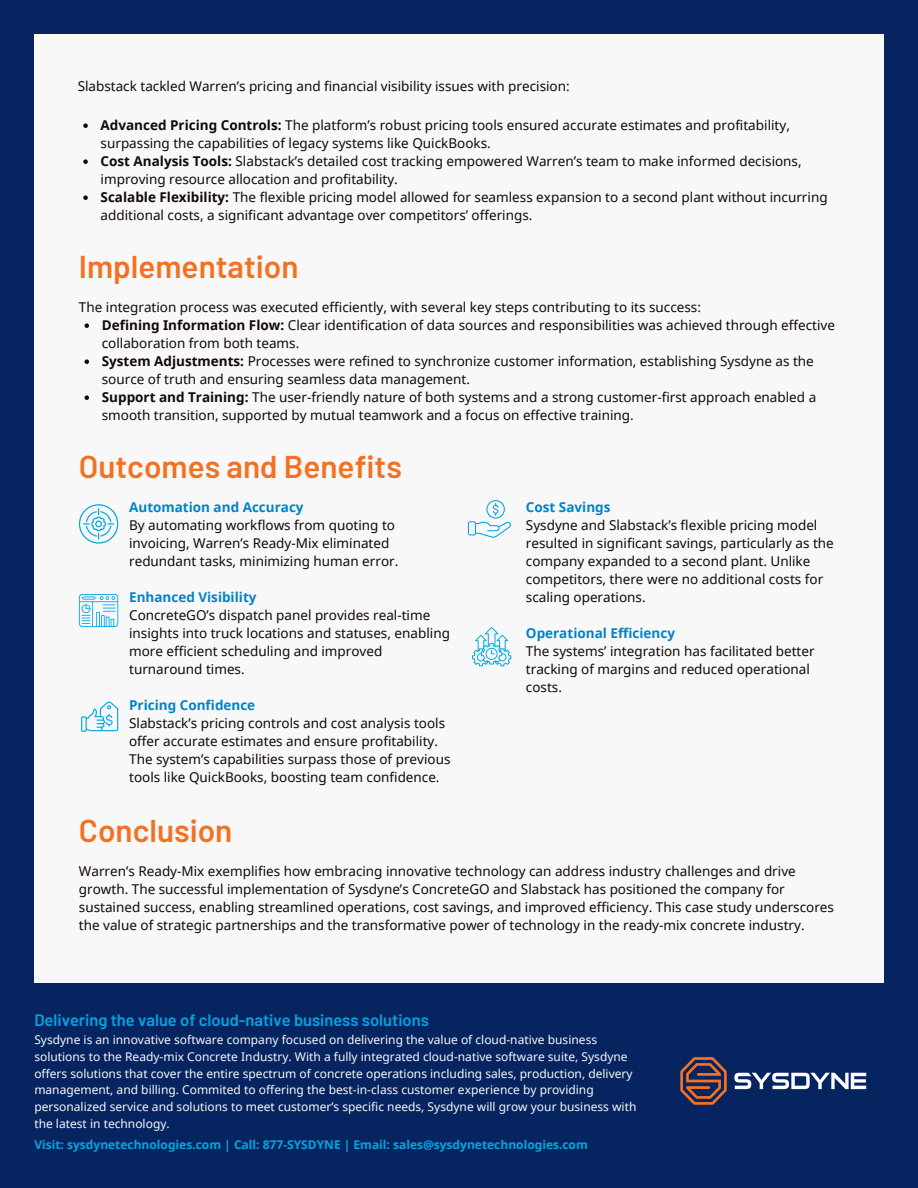
<style>
.page{position:relative;width:918px;height:1188px;background:#052460}
.page>*{position:absolute;margin:0;border:0;box-sizing:border-box;transform-origin:0 0}
.t1{font:600 31.5px "Barlow";color:#f37121}
.t2{font:600 16.5px "Barlow";color:#00a7e2}
.t3{font:13.5px/18px "Noto Sans";color:#120907}
.t4{font:12px/16.8px "Noto Sans";color:#f8f8f8}
.t5{font:700 12px "Noto Sans";color:#00a7e2}
.s1{font-weight:700}
.s2{font-weight:700;color:#0083ca}
</style>
<div class="page">
<div style="left:34px;top:34px;width:850px;height:949px;background:#f8f8f8"></div>
<svg style="left:472px;top:627px;width:39px;height:39px"></svg>
<svg style="left:468px;top:500px;width:43px;height:37px"></svg>
<svg style="left:79px;top:594px;width:39px;height:33px"></svg>
<svg style="left:81px;top:702px;width:37px;height:30px"></svg>
<svg style="left:79px;top:504px;width:39px;height:40px"></svg>
<svg style="left:85px;top:323px;width:4px;height:5px"></svg>
<svg style="left:85px;top:359px;width:4px;height:5px"></svg>
<svg style="left:85px;top:395px;width:4px;height:5px"></svg>
<svg style="left:83px;top:123px;width:5px;height:5px"></svg>
<svg style="left:83px;top:159px;width:5px;height:5px"></svg>
<svg style="left:83px;top:195px;width:5px;height:5px"></svg>
<svg style="left:680px;top:1057px;width:47px;height:48px"></svg>
<svg style="left:734px;top:1073px;width:132px;height:16px"></svg>
<h2 class="t3" style="left:78px;top:77px;width:494px">Slabstack tackled Warren’s pricing and financial visibility issues with precision:</h2>
<h2 class="t3" style="left:101px;top:116px;width:691px"><span class="s1">Advanced Pricing Controls:</span> The platform’s robust pricing tools ensured accurate estimates and profitability, surpassing the capabilities of legacy systems like QuickBooks.</h2>
<h2 class="t3" style="left:101px;top:152px;width:703px"><span class="s1">Cost Analysis Tools:</span> Slabstack’s detailed cost tracking empowered Warren’s team to make informed decisions, improving resource allocation and profitability.</h2>
<p class="t3" style="left:101px;top:188px;width:729px"><span class="s1">Scalable Flexibility:</span> The flexible pricing model allowed for seamless expansion to a second plant without incurring additional costs, a significant advantage over competitors’ offerings.</p>
<h1 class="t1" style="left:79px;top:246px;width:221px">Implementation</h1>
<h2 class="t3" style="left:79px;top:298px;width:624px">The integration process was executed efficiently, with several key steps contributing to its success:</h2>
<p class="t3" style="left:102px;top:316px;width:735px"><span class="s1">Defining Information Flow:</span> Clear identification of data sources and responsibilities was achieved through effective collaboration from both teams.</p>
<p class="t3" style="left:102px;top:352px;width:713px"><span class="s1">System Adjustments:</span> Processes were refined to synchronize customer information, establishing Sysdyne as the source of truth and ensuring seamless data management.</p>
<p class="t3" style="left:102px;top:388px;width:716px"><span class="s1">Support and Training:</span> The user-friendly nature of both systems and a strong customer-first approach enabled a smooth transition, supported by mutual teamwork and a focus on effective training.</p>
<p class="t1" style="left:79px;top:446px;width:325px">Outcomes and Benefits</p>
<p class="t3" style="left:129px;top:498px;width:271px"><span class="s2">Automation and Accuracy<br></span>By automating workflows from quoting to invoicing, Warren’s Ready-Mix eliminated redundant tasks, minimizing human error.</p>
<h1 class="t3" style="left:129px;top:588px;width:322px"><span class="s2">Enhanced Visibility<br></span>ConcreteGO’s dispatch panel provides real-time insights into truck locations and statuses, enabling more efficient scheduling and improved turnaround times.</h1>
<p class="t3" style="left:129px;top:696px;width:323px"><span class="s2">Pricing Confidence<br></span>Slabstack’s pricing controls and cost analysis tools offer accurate estimates and ensure profitability.<br>The system’s capabilities surpass those of previous tools like QuickBooks, boosting team confidence.</p>
<h2 class="t1" style="left:79px;top:810px;width:155px">Conclusion</h2>
<p class="t3" style="left:526px;top:498px;width:309px"><span class="s2">Cost Savings<br></span>Sysdyne and Slabstack’s flexible pricing model resulted in significant savings, particularly as the company expanded to a second plant. Unlike competitors, there were no additional costs for scaling operations.</p>
<p class="t3" style="left:526px;top:624px;width:290px"><span class="s2">Operational Efficiency<br></span>The systems’ integration has facilitated better tracking of margins and reduced operational costs.</p>
<p class="t3" style="left:79px;top:862px;width:757px">Warren’s Ready-Mix exemplifies how embracing innovative technology can address industry challenges and drive growth. The successful implementation of Sysdyne’s ConcreteGO and Slabstack has positioned the company for sustained success, enabling streamlined operations, cost savings, and improved efficiency. This case study underscores the value of strategic partnerships and the transformative power of technology in the ready-mix concrete industry.</p>
<p class="t2" style="left:34px;top:1010px;width:396px">Delivering the value of cloud-native business solutions</p>
<h2 class="t4" style="left:34px;top:1031px;width:604px">Sysdyne is an innovative software company focused on delivering the value of cloud-native business solutions to the Ready-mix Concrete Industry. With a fully integrated cloud-native software suite, Sysdyne offers solutions that cover the entire spectrum of concrete operations including sales, production, delivery management, and billing. Commited to offering the best-in-class customer experience by providing personalized service and solutions to meet customer’s specific needs, Sysdyne will grow your business with the latest in technology.</h2>
<h2 class="t5" style="left:34px;top:1136px;width:555px">Visit: sysdynetechnologies.com | Call: 877-SYSDYNE | Email: sales@sysdynetechnologies.com</h2>
</div>
